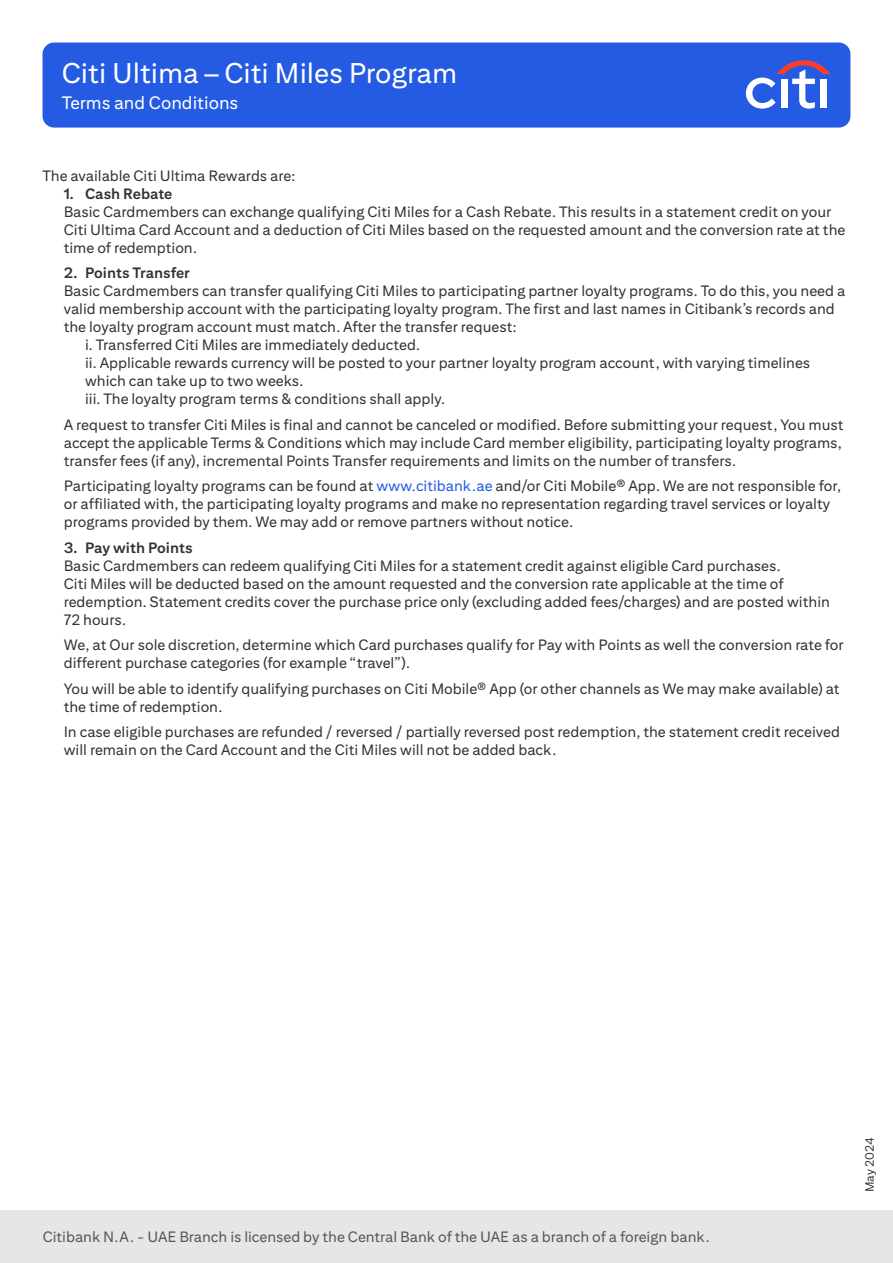
<style>
.page{position:relative;width:893px;height:1263px;background:#fff}
.page>*{position:absolute;margin:0;border:0;box-sizing:border-box;transform-origin:0 0}
.t1{font:28.5px "Citi Sans Text";color:#fff}
.t2{font:18px "Citi Sans Text";color:#fff}
.t3{font:15px/18px "Citi Sans Text";color:#333}
.t4{font:700 15px "Citi Sans Text";color:#333}
.t5{font:12px "Citi Sans Text";letter-spacing:-.005em;color:#333}
.s1{color:#255be3}
</style>
<div class="page">
<div style="left:43px;top:43px;width:807px;height:85px;background:#255be3;border-radius:12px"></div>
<svg style="left:746px;top:60px;width:84px;height:49px"></svg>
<div style="left:820px;top:79px;width:6px;height:29px;background:#fff"></div>
<div style="left:0;top:1211px;width:893px;height:52px;background:#e6e6e6"></div>
<h1 class="t1" style="left:62px;top:56px;width:397px">Citi Ultima – Citi Miles Program</h1>
<p class="t2" style="left:62px;top:92px;width:178px">Terms and Conditions</p>
<p class="t3" style="left:43px;top:166px;width:254px">The available Citi Ultima Rewards are:</p>
<p class="t4" style="left:64px;top:185px;width:110px">1. Cash Rebate</p>
<p class="t3" style="left:64px;top:202px;width:783px">Basic Cardmembers can exchange qualifying Citi Miles for a Cash Rebate. This results in a statement credit on your<br>Citi Ultima Card Account and a deduction of Citi Miles based on the requested amount and the conversion rate at the time of redemption.</p>
<p class="t4" style="left:64px;top:264px;width:128px">2. Points Transfer</p>
<p class="t3" style="left:64px;top:282px;width:783px">Basic Cardmembers can transfer qualifying Citi Miles to participating partner loyalty programs. To do this, you need a</p>
<p class="t3" style="left:64px;top:300px;width:772px">valid membership account with the participating loyalty program. The first and last names in Citibank’s records and</p>
<p class="t3" style="left:64px;top:318px;width:454px">the loyalty program account must match. After the transfer request:</p>
<p class="t3" style="left:85px;top:336px;width:336px">i. Transferred Citi Miles are immediately deducted.</p>
<p class="t3" style="left:85px;top:354px;width:727px">ii. Applicable rewards currency will be posted to your partner loyalty program account, with varying timelines</p>
<p class="t3" style="left:85px;top:372px;width:220px">which can take up to two weeks.</p>
<p class="t3" style="left:85px;top:390px;width:362px">iii. The loyalty program terms &amp; conditions shall apply.</p>
<p class="t3" style="left:64px;top:415px;width:781px;text-align:justify">A request to transfer Citi Miles is final and cannot be canceled or modified. Before submitting your request, You must accept the applicable Terms &amp; Conditions which may include Card member eligibility, participating loyalty programs, transfer fees (if any), incremental Points Transfer requirements and limits on the number of transfers.</p>
<p class="t3" style="left:64px;top:477px;width:779px">Participating loyalty programs can be found at <span class="s1">www.citibank.ae</span> and/or Citi Mobile® App. We are not responsible for, or affiliated with, the participating loyalty programs and make no representation regarding travel services or loyalty programs provided by them. We may add or remove partners without notice.</p>
<p class="t4" style="left:64px;top:539px;width:130px">3. Pay with Points</p>
<p class="t3" style="left:64px;top:556px;width:768px">Basic Cardmembers can redeem qualifying Citi Miles for a statement credit against eligible Card purchases.<br>Citi Miles will be deducted based on the amount requested and the conversion rate applicable at the time of redemption. Statement credits cover the purchase price only (excluding added fees/charges) and are posted within 72 hours.</p>
<p class="t3" style="left:64px;top:636px;width:781px">We, at Our sole discretion, determine which Card purchases qualify for Pay with Points as well the conversion rate for different purchase categories (for example “travel”).</p>
<p class="t3" style="left:64px;top:679px;width:777px">You will be able to identify qualifying purchases on Citi Mobile® App (or other channels as We may make available) at the time of redemption.</p>
<p class="t3" style="left:64px;top:723px;width:778px">In case eligible purchases are refunded / reversed / partially reversed post redemption, the statement credit received will remain on the Card Account and the Citi Miles will not be added back.</p>
<p class="t3" style="left:43px;top:1227px;width:668px">Citibank N.A. - UAE Branch is licensed by the Central Bank of the UAE as a branch of a foreign bank.</p>
<p class="t5" style="left:863px;top:1192px;width:56px;rotate:-90deg">May 2024</p>
</div>
